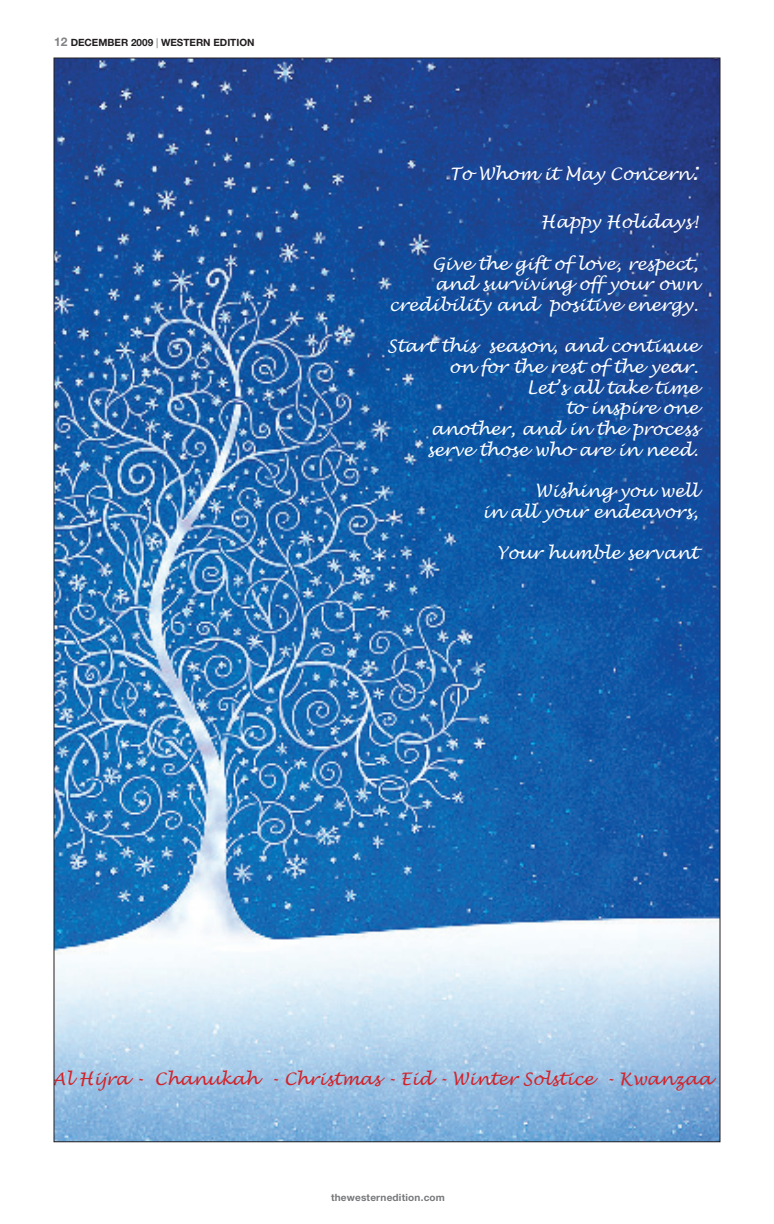
<style>
.page{position:relative;width:774px;height:1224px;background:#fff}
.page>*{position:absolute;margin:0;border:0;box-sizing:border-box;transform-origin:0 0}
.t1{font:italic 17.2px/20.7px "Lucida Handwriting";color:#fff;text-align:right}
.t2{font:italic 17.2px "Lucida Handwriting";color:#d1232a}
.t3{font:700 10px "Helvetica Neue";color:#231f20}
.t4{font:700 10px "Helvetica Neue";letter-spacing:.02em;color:#76787b}
.s1{font-size:12px;color:#808285}
.s2{font-weight:400;color:#6c6d70}
.s3{font-size:23px}
</style>
<div class="page">
<img style="left:56px;top:60px;width:662px;height:1080px">
<p class="t3" style="left:54px;top:36px;width:202px"><span class="s1">12</span> DECEMBER 2009 <span class="s2">|</span> WESTERN EDITION</p>
<p class="t1" style="left:449px;top:164px;width:250px">To Whom it May Concern<span class="s3">:</span></p>
<p class="t1" style="left:541px;top:212px;width:159px">Happy Holidays!</p>
<p class="t1" style="left:389px;top:254px;width:311px">Give the gift of love, respect, and surviving off your own credibility and positive energy.</p>
<p class="t1" style="left:387px;top:336px;width:312px">Start this season, and continue on for the rest of the year.<br>Let’s all take time<br>to inspire one<br>another, and in the process serve those who are in need.</p>
<p class="t1" style="left:482px;top:481px;width:217px">Wishing you well<br>in all your endeavors,</p>
<p class="t1" style="left:497px;top:543px;width:202px">Your humble servant</p>
<p class="t2" style="left:53px;top:1069px;width:661px">Al Hijra - Chanukah - Christmas - Eid - Winter Solstice - Kwanzaa</p>
<p class="t4" style="left:331px;top:1192px;width:115px">thewesternedition.com</p>
</div>
